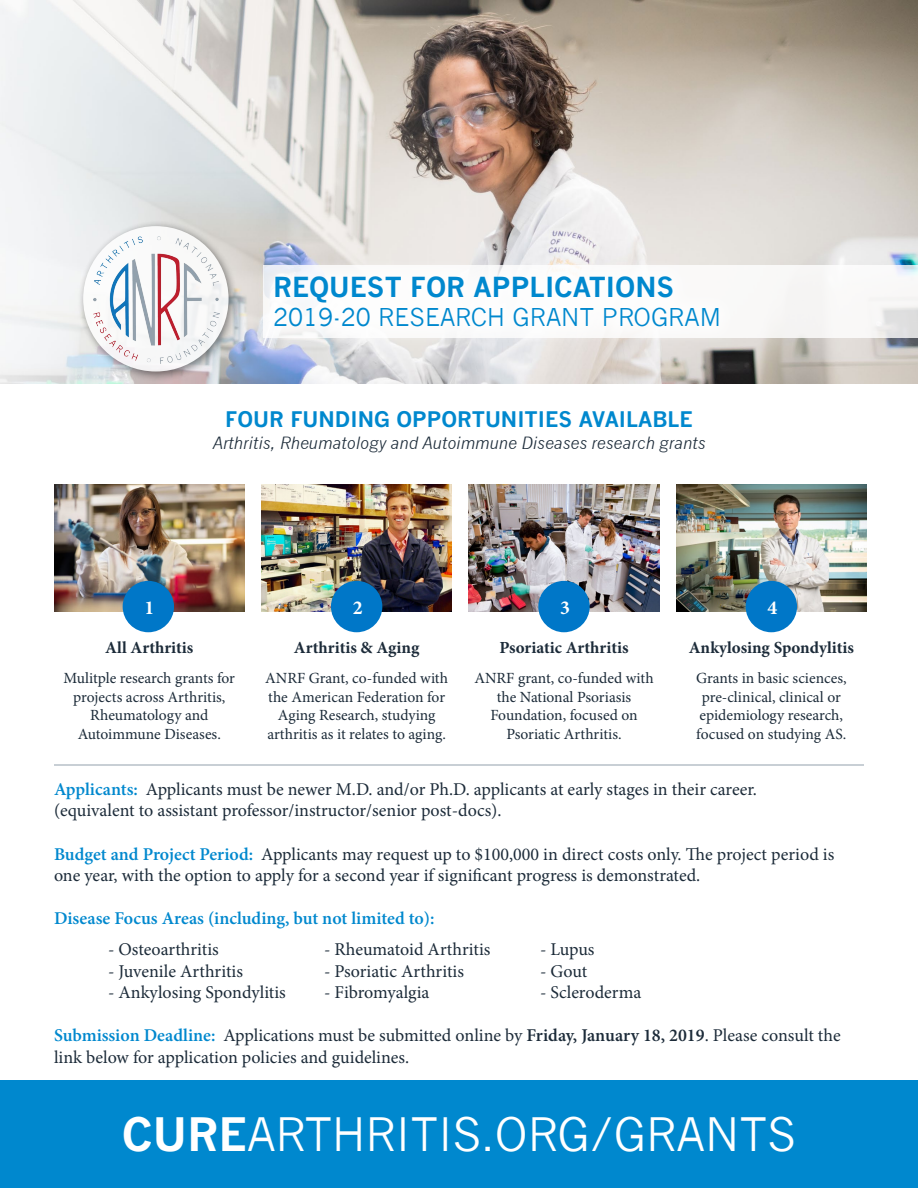
<style>
.page{position:relative;width:918px;height:1188px;background:#fff}
.page>*{position:absolute;margin:0;border:0;box-sizing:border-box;transform-origin:0 0}
.t1{font:45px "News Gothic";color:#fff}
.t2{font:700 27px "News Gothic";color:#0088ce}
.t3{font:24px "News Gothic";color:#0088ce}
.t4{font:700 21px "News Gothic";color:#0088ce}
.t5{font:700 19.8px "Minion Pro";color:#fff}
.t6{font:18px/21.6px "Minion Pro";color:#1c2b39}
.t7{font:600 18px "Minion Pro";color:#0088ce}
.t8{font:700 16.95px "Minion Pro";color:#1c2b39}
.t9{font:italic 16.5px "News Gothic";color:#1c2b39}
.t10{font:15.6px/18.6px "Minion Pro";color:#1c2b39;text-align:center}
.s1{font-weight:600;color:#0088ce}
.s2{font-weight:600}
.s3{font-weight:700}
</style>
<div class="page">
<img style="left:0;top:0;width:918px;height:384px">
<svg style="left:739px;top:265px;width:179px;height:73px"></svg>
<div style="left:255px;top:257px;width:484px;height:89px;background:#fff;opacity:.8"></div>
<div style="left:0;top:1080px;width:918px;height:108px;background:#0088ce"></div>
<div style="left:78px;top:220px;width:161px;height:162px;background:#000;opacity:.55"></div>
<svg style="left:83px;top:226px;width:146px;height:146px"></svg>
<img style="left:93px;top:236px;width:126px;height:127px">
<img style="left:54px;top:484px;width:191px;height:128px">
<div style="left:123px;top:581px;width:51px;height:51px;background:#0077c8;border-radius:50%"></div>
<img style="left:469px;top:485px;width:190px;height:127px">
<img style="left:261px;top:484px;width:191px;height:128px">
<img style="left:676px;top:484px;width:191px;height:128px">
<div style="left:331px;top:581px;width:51px;height:51px;background:#0077c8;border-radius:50%"></div>
<div style="left:538px;top:581px;width:52px;height:51px;background:#0077c8;border-radius:50%"></div>
<div style="left:746px;top:581px;width:51px;height:51px;background:#0077c8;border-radius:50%"></div>
<hr style="left:54px;top:765px;width:810px;height:1px;background:#93a1ad">
<h2 class="t2" style="left:273px;top:271px;width:403px">REQUEST FOR APPLICATIONS</h2>
<h3 class="t3" style="left:273px;top:303px;width:449px">2019-20 RESEARCH GRANT PROGRAM</h3>
<p class="t4" style="left:225px;top:406px;width:469px">FOUR FUNDING OPPORTUNITIES AVAILABLE</p>
<p class="t9" style="left:212px;top:434px;width:495px">Arthritis, Rheumatology and Autoimmune Diseases research grants</p>
<p class="t5" style="left:144px;top:593px;width:11px">1</p>
<p class="t5" style="left:353px;top:593px;width:11px">2</p>
<p class="t5" style="left:560px;top:593px;width:11px">3</p>
<p class="t5" style="left:767px;top:593px;width:11px">4</p>
<p class="t8" style="left:105px;top:636px;width:90px">All Arthritis</p>
<p class="t10" style="left:64px;top:669px;width:173px">Mulitple research grants for projects across Arthritis,<br>Rheumatology and<br>Autoimmune Diseases.</p>
<p class="t8" style="left:294px;top:636px;width:127px">Arthritis &amp; Aging</p>
<p class="t10" style="left:265px;top:669px;width:184px">ANRF Grant, co-funded with the American Federation for<br>Aging Research, studying arthritis as it relates to aging.</p>
<p class="t8" style="left:499px;top:636px;width:131px">Psoriatic Arthritis</p>
<p class="t10" style="left:474px;top:669px;width:181px">ANRF grant, co-funded with the National Psoriasis<br>Foundation, focused on<br>Psoriatic Arthritis.</p>
<p class="t8" style="left:689px;top:636px;width:167px">Ankylosing Spondylitis</p>
<p class="t10" style="left:696px;top:669px;width:152px">Grants in basic sciences, pre-clinical, clinical or epidemiology research, focused on studying AS.</p>
<p class="t6" style="left:54px;top:778px;width:705px"><span class="s1">Applicants:</span> Applicants must be newer M.D. and/or Ph.D. applicants at early stages in their career. (equivalent to assistant professor/instructor/senior post-docs).</p>
<p class="t6" style="left:54px;top:843px;width:782px"><span class="s1">Budget and Project Period:</span> Applicants may request up to $100,000 in direct costs only. The project period is one year, with the option to apply for a second year if significant progress is demonstrated.</p>
<p class="t7" style="left:54px;top:906px;width:382px">Disease Focus Areas (including, but not limited to):</p>
<p class="t6" style="left:108px;top:938px;width:112px">- Osteoarthritis</p>
<p class="t6" style="left:324px;top:938px;width:168px">- Rheumatoid Arthritis</p>
<p class="t6" style="left:540px;top:938px;width:56px">- Lupus</p>
<p class="t6" style="left:108px;top:960px;width:136px">- Juvenile Arthritis</p>
<p class="t6" style="left:324px;top:960px;width:141px">- Psoriatic Arthritis</p>
<p class="t6" style="left:540px;top:960px;width:49px">- Gout</p>
<p class="t6" style="left:108px;top:982px;width:179px">- Ankylosing Spondylitis</p>
<p class="t6" style="left:324px;top:982px;width:107px">- Fibromyalgia</p>
<p class="t6" style="left:540px;top:982px;width:103px">- Scleroderma</p>
<p class="t6" style="left:54px;top:1025px;width:788px"><span class="s1">Submission Deadline:</span> Applications must be submitted online by <span class="s2">Friday, January 18, 2019</span>. Please consult the link below for application policies and guidelines.</p>
<h1 class="t1" style="left:122px;top:1109px;width:676px"><span class="s3">CURE</span>ARTHRITIS.ORG/GRANTS</h1>
</div>
